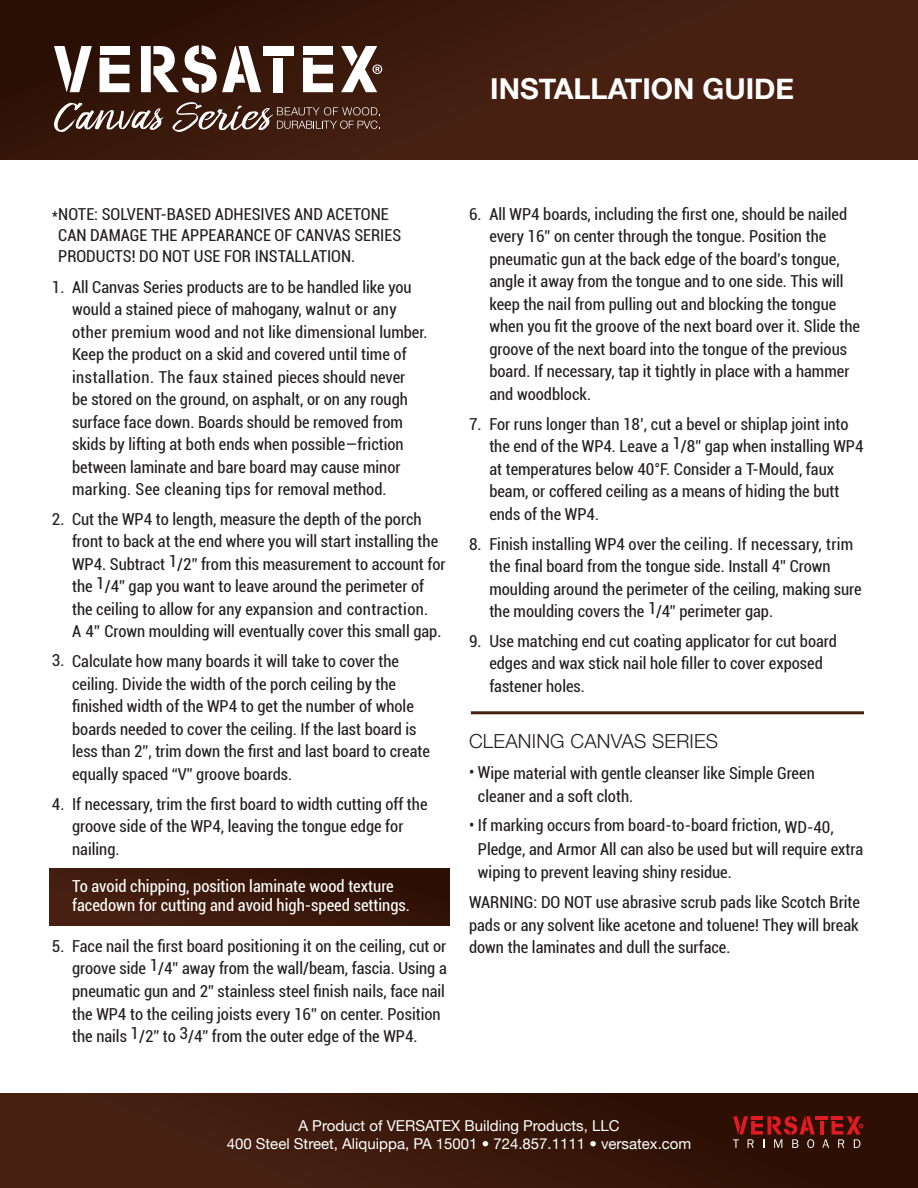
<style>
.page{position:relative;width:918px;height:1188px;background:#fff}
.page>*{position:absolute;margin:0;border:0;box-sizing:border-box;transform-origin:0 0}
.t1{font:700 28.8px "Helvetica Neue";color:#fff}
.t2{font:300 19.5px "Helvetica Neue";letter-spacing:.01em;color:#231f20}
.t3{font:condensed 16.65px/20px "Roboto";color:#fff}
.t4{font:condensed 16.5px/22.5px "Roboto";color:#231f20}
.t5{font:15px/18px "Helvetica Neue";color:#fff;text-align:center}
</style>
<div class="page">
<div style="left:0;top:0;width:918px;height:160px;background:linear-gradient(to right,#2f1307,#4d2314)"></div>
<svg style="left:54px;top:46px;width:38px;height:46px"></svg>
<div style="left:100px;top:46px;width:30px;height:9px;background:#fff"></div>
<svg style="left:100px;top:58px;width:30px;height:34px"></svg>
<svg style="left:303px;top:58px;width:30px;height:34px"></svg>
<div style="left:303px;top:46px;width:30px;height:9px;background:#fff"></div>
<div style="left:273px;top:58px;width:10px;height:34px;background:#fff"></div>
<div style="left:263px;top:46px;width:31px;height:9px;background:#fff"></div>
<svg style="left:341px;top:46px;width:41px;height:46px"></svg>
<svg style="left:141px;top:45px;width:120px;height:48px"></svg>
<svg style="left:54px;top:103px;width:110px;height:29px"></svg>
<svg style="left:172px;top:102px;width:208px;height:30px;background:#604338"></svg>
<div style="left:0;top:1094px;width:918px;height:94px;background:linear-gradient(to right,#4b2313,#290d02)"></div>
<hr style="left:820px;top:1121px;width:4px;height:14px;background:#e21a21">
<hr style="left:815px;top:1116px;width:13px;height:4px;background:#e21a21">
<svg style="left:733px;top:1116px;width:82px;height:32px;background:#6a1e19"></svg>
<svg style="left:822px;top:1116px;width:41px;height:32px"></svg>
<hr style="left:471px;top:711px;width:393px;height:3px;background:#472011">
<div style="left:50px;top:868px;width:399px;height:57px;background:linear-gradient(to right,#472111,#2d1004)"></div>
<h1 class="t1" style="left:490px;top:71px;width:305px">INSTALLATION GUIDE</h1>
<p class="t4" style="left:58px;top:203px;width:345px;line-height:21px;text-indent:-6px">*NOTE: SOLVENT-BASED ADHESIVES AND ACETONE<br>CAN DAMAGE THE APPEARANCE OF CANVAS SERIES<br>PRODUCTS! DO NOT USE FOR INSTALLATION.</p>
<p class="t4" style="left:72px;top:275px;width:357px;text-indent:-20px">1. All Canvas Series products are to be handled like you would a stained piece of mahogany, walnut or any other premium wood and not like dimensional lumber.<br>Keep the product on a skid and covered until time of installation. The faux stained pieces should never<br>be stored on the ground, on asphalt, or on any rough surface face down. Boards should be removed from skids by lifting at both ends when possible—friction between laminate and bare board may cause minor marking. See cleaning tips for removal method.</p>
<p class="t4" style="left:72px;top:507px;width:375px;text-indent:-20px">2. Cut the WP4 to length, measure the depth of the porch front to back at the end where you will start installing the WP4. Subtract 1/2” from this measurement to account for the 1/4” gap you want to leave around the perimeter of the ceiling to allow for any expansion and contraction.<br>A 4” Crown moulding will eventually cover this small gap.</p>
<p class="t4" style="left:72px;top:650px;width:359px;text-indent:-20px">3. Calculate how many boards it will take to cover the ceiling. Divide the width of the porch ceiling by the finished width of the WP4 to get the number of whole boards needed to cover the ceiling. If the last board is less than 2”, trim down the first and last board to create equally spaced “V” groove boards.</p>
<p class="t4" style="left:72px;top:792px;width:357px;text-indent:-20px">4. If necessary, trim the first board to width cutting off the groove side of the WP4, leaving the tongue edge for nailing.</p>
<p class="t3" style="left:72px;top:875px;width:339px">To avoid chipping, position laminate wood texture facedown for cutting and avoid high-speed settings.</p>
<p class="t4" style="left:72px;top:934px;width:376px;text-indent:-20px">5. Face nail the first board positioning it on the ceiling, cut or groove side 1/4” away from the wall/beam, fascia. Using a pneumatic gun and 2” stainless steel finish nails, face nail the WP4 to the ceiling joists every 16” on center. Position the nails 1/2” to 3/4” from the outer edge of the WP4.</p>
<p class="t4" style="left:489px;top:202px;width:372px;text-indent:-20px">6. All WP4 boards, including the first one, should be nailed every 16” on center through the tongue. Position the pneumatic gun at the back edge of the board’s tongue, angle it away from the tongue and to one side. This will keep the nail from pulling out and blocking the tongue when you fit the groove of the next board over it. Slide the groove of the next board into the tongue of the previous board. If necessary, tap it tightly in place with a hammer and woodblock.</p>
<p class="t4" style="left:489px;top:412px;width:376px;text-indent:-20px">7. For runs longer than 18’, cut a bevel or shiplap joint into the end of the WP4. Leave a 1/8” gap when installing WP4 at temperatures below 40°F. Consider a T-Mould, faux beam, or coffered ceiling as a means of hiding the butt ends of the WP4.</p>
<p class="t4" style="left:489px;top:532px;width:374px;text-indent:-20px">8. Finish installing WP4 over the ceiling. If necessary, trim the final board from the tongue side. Install 4” Crown moulding around the perimeter of the ceiling, making sure the moulding covers the 1/4” perimeter gap.</p>
<p class="t4" style="left:489px;top:629px;width:349px;text-indent:-20px">9. Use matching end cut coating applicator for cut board edges and wax stick nail hole filler to cover exposed fastener holes.</p>
<p class="t2" style="left:469px;top:726px;width:251px">CLEANING CANVAS SERIES</p>
<p class="t4" style="left:478px;top:761px;width:338px;text-indent:-9px">• Wipe material with gentle cleanser like Simple Green cleaner and a soft cloth.</p>
<p class="t4" style="left:478px;top:813px;width:387px;line-height:23.1px;text-indent:-9px">• If marking occurs from board-to-board friction, WD-40,<br>Pledge, and Armor All can also be used but will require extra wiping to prevent leaving shiny residue.</p>
<p class="t4" style="left:469px;top:891px;width:392px;text-align:justify">WARNING: DO NOT use abrasive scrub pads like Scotch Brite pads or any solvent like acetone and toluene! They will break down the laminates and dull the surface.</p>
<p class="t5" style="left:227px;top:1116px;width:466px">A Product of VERSATEX Building Products, LLC<br>400 Steel Street, Aliquippa, PA 15001 • 724.857.1111 • versatex.com</p>
</div>
